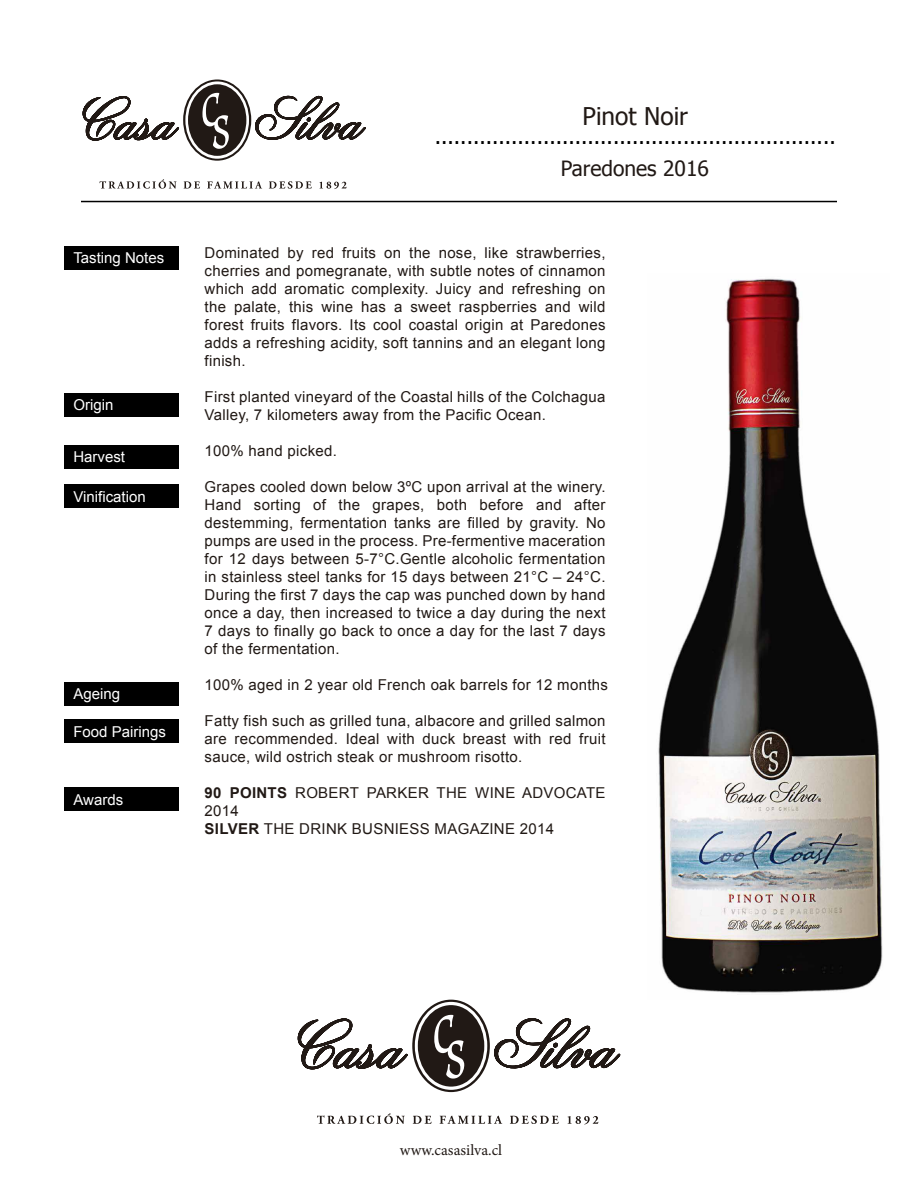
<style>
.page{position:relative;width:918px;height:1188px;background:#fff}
.page>*{position:absolute;margin:0;border:0;box-sizing:border-box;transform-origin:0 0}
.t1{font:24.45px "Tahoma";color:#211915}
.t2{font:21px "Tahoma";color:#000}
.t3{font:21px "Tahoma";color:#211915}
.t4{font:15.6px "Minion Pro";color:#211915}
.t5{font:15px/18px "Arial";letter-spacing:.02em;color:#211915;text-align:justify}
.t6{font:15px "Arial";color:#fff}
.s1{font-weight:700}
</style>
<div class="page">
<svg style="left:298px;top:1000px;width:322px;height:92px"></svg>
<svg style="left:317px;top:1113px;width:88px;height:11px"></svg>
<svg style="left:413px;top:1116px;width:19px;height:8px"></svg>
<svg style="left:440px;top:1116px;width:62px;height:8px"></svg>
<svg style="left:510px;top:1116px;width:49px;height:8px"></svg>
<svg style="left:568px;top:1116px;width:30px;height:8px"></svg>
<hr style="left:81px;top:201px;width:756px;height:1px;background:#000">
<svg style="left:83px;top:80px;width:283px;height:81px"></svg>
<svg style="left:99px;top:179px;width:78px;height:10px"></svg>
<svg style="left:184px;top:181px;width:16px;height:8px"></svg>
<svg style="left:207px;top:181px;width:55px;height:8px"></svg>
<svg style="left:269px;top:181px;width:43px;height:8px"></svg>
<svg style="left:319px;top:182px;width:28px;height:7px"></svg>
<div style="left:64px;top:246px;width:115px;height:24px;background:#000"></div>
<div style="left:64px;top:393px;width:115px;height:24px;background:#000"></div>
<div style="left:64px;top:445px;width:115px;height:24px;background:#000"></div>
<div style="left:64px;top:484px;width:115px;height:24px;background:#000"></div>
<div style="left:64px;top:682px;width:115px;height:24px;background:#000"></div>
<div style="left:64px;top:719px;width:115px;height:24px;background:#000"></div>
<div style="left:64px;top:787px;width:115px;height:24px;background:#000"></div>
<img style="left:658px;top:278px;width:225px;height:715px">
<div style="left:702px;top:907px;width:19px;height:8px;background:#f5f5f5"></div>
<p class="t6" style="left:73px;top:248px;width:92px">Tasting Notes</p>
<p class="t6" style="left:73px;top:395px;width:42px">Origin</p>
<p class="t6" style="left:73px;top:447px;width:53px">Harvest</p>
<p class="t6" style="left:73px;top:487px;width:74px">Vinification</p>
<p class="t6" style="left:73px;top:684px;width:48px">Ageing</p>
<p class="t6" style="left:73px;top:722px;width:94px">Food Pairings</p>
<p class="t6" style="left:73px;top:790px;width:51px">Awards</p>
<h1 class="t1" style="left:583px;top:100px;width:107px">Pinot Noir</h1>
<h2 class="t3" style="left:561px;top:154px;width:150px">Paredones 2016</h2>
<h2 class="t2" style="left:435px;top:122px;width:402px">...............................................................</h2>
<p class="t5" style="left:205px;top:244px;width:402px">Dominated by red fruits on the nose, like strawberries, cherries and pomegranate, with subtle notes of cinnamon which add aromatic complexity. Juicy and refreshing on the palate, this wine has a sweet raspberries and wild forest fruits flavors. Its cool coastal origin at Paredones adds a refreshing acidity, soft tannins and an elegant long finish.</p>
<p class="t5" style="left:205px;top:388px;width:402px">First planted vineyard of the Coastal hills of the Colchagua<br>Valley, 7 kilometers away from the Pacific Ocean.</p>
<p class="t5" style="left:205px;top:442px;width:134px">100% hand picked.</p>
<p class="t5" style="left:205px;top:478px;width:403px">Grapes cooled down below 3ºC upon arrival at the winery.<br>Hand sorting of the grapes, both before and after destemming, fermentation tanks are filled by gravity. No pumps are used in the process. Pre-fermentive maceration for 12 days between 5-7°C.Gentle alcoholic fermentation in stainless steel tanks for 15 days between 21°C – 24°C.<br>During the first 7 days the cap was punched down by hand once a day, then increased to twice a day during the next 7 days to finally go back to once a day for the last 7 days of the fermentation.</p>
<p class="t5" style="left:205px;top:676px;width:405px">100% aged in 2 year old French oak barrels for 12 months</p>
<p class="t5" style="left:205px;top:712px;width:402px">Fatty fish such as grilled tuna, albacore and grilled salmon are recommended. Ideal with duck breast with red fruit sauce, wild ostrich steak or mushroom risotto.</p>
<p class="t5" style="left:205px;top:784px;width:402px;text-align:left"><span class="s1">90 POINTS</span> ROBERT PARKER THE WINE ADVOCATE<br>2014<br><span class="s1">SILVER</span> THE DRINK BUSNIESS MAGAZINE 2014</p>
<p class="t4" style="left:400px;top:1139px;width:104px">www.casasilva.cl</p>
</div>
